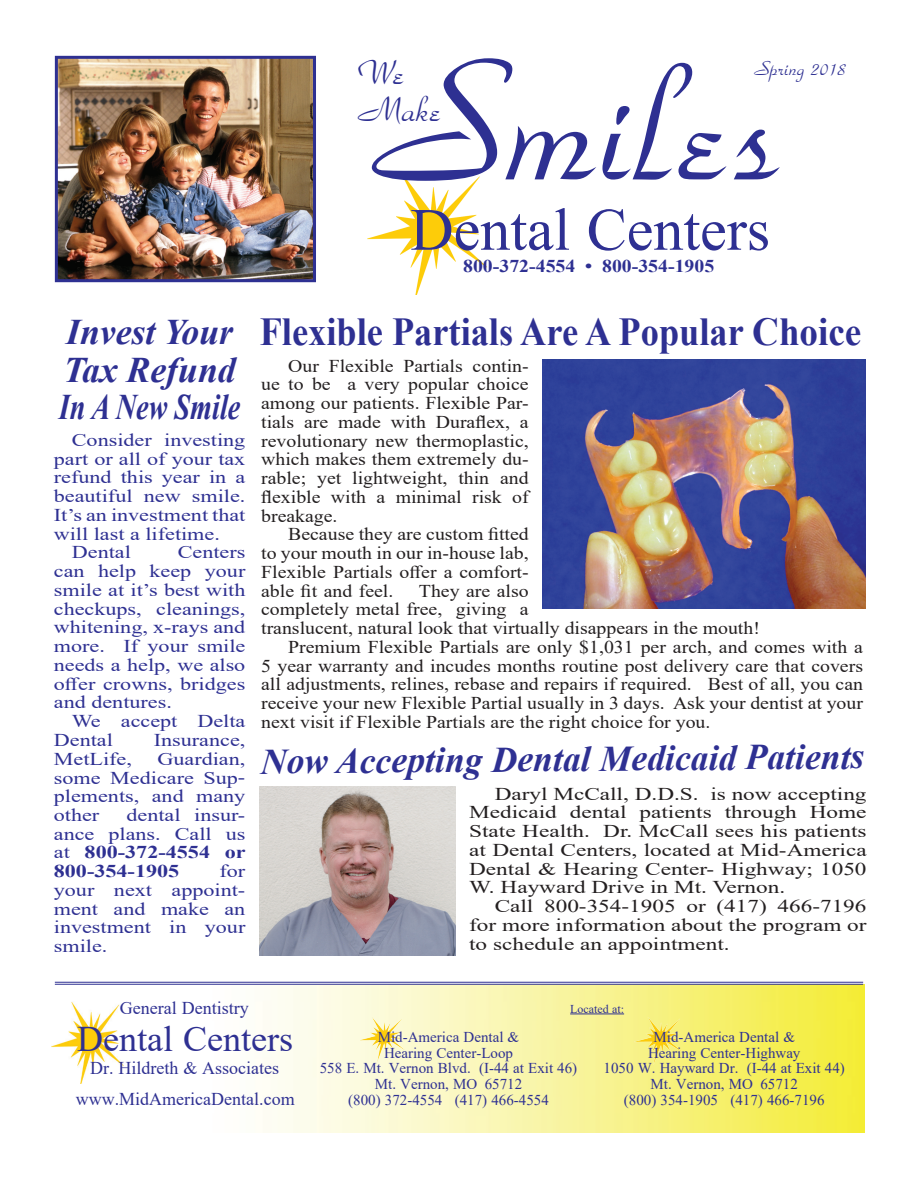
<style>
.page{position:relative;width:918px;height:1188px;background:#fff}
.page>*{position:absolute;margin:0;border:0;box-sizing:border-box;transform-origin:0 0}
.t1{font:165px "Park Ave D";color:#2e3092}
.t2{font:60px "Times New Roman";color:#2e3092}
.t3{font:700 39.6px "Times New Roman";color:#2e3092;scale:.92 1}
.t4{font:italic 700 36px/37.5px "Times New Roman";color:#2e3092}
.t5{font:36px "Times New Roman";color:#2e3092}
.t6{font:36px/37.5px "Park Ave D";color:#2e3092}
.t7{font:21px "Park Ave D";color:#2e3092}
.t8{font:18px/18.8px "Times New Roman";color:#231f20;text-align:justify;scale:1.1 1}
.t9{font:18px/18.8px "Times New Roman";color:#2e3092;text-align:justify;scale:1.23 1}
.t10{font:18px/18.8px "Times New Roman";color:#231f20;text-align:justify;scale:1.29 1}
.t11{font:18px "Times New Roman";color:#2e3092}
.t12{font:700 18px "Times New Roman";color:#2e3092;scale:1.1 1}
.t13{font:15px/15.8px "Times New Roman";color:#2e3092;text-align:center}
.t14{font:12px "Times New Roman";color:#2e3092}
.s1{font-size:180px}
.s2{font-weight:700}
</style>
<div class="page">
<img style="left:54px;top:984px;width:810px;height:149px">
<img style="left:51px;top:1001px;width:72px;height:82px">
<img style="left:634px;top:1017px;width:48px;height:48px">
<img style="left:360px;top:1018px;width:45px;height:44px">
<img style="left:368px;top:172px;width:119px;height:123px">
<hr style="left:55px;top:982px;width:808px;height:1px;background:#2e3092">
<hr style="left:55px;top:984px;width:808px;height:1px;background:#2e3092">
<hr style="left:570px;top:1014px;width:54px;height:1px;background:#2e3092">
<img style="left:59px;top:60px;width:253px;height:218px">
<div style="left:55px;top:56px;width:261px;height:226px;border:3px solid #2e3092"></div>
<img style="left:542px;top:359px;width:324px;height:250px">
<img style="left:259px;top:787px;width:197px;height:169px">
<h1 class="t1" style="left:371px;top:28px;width:411px"><span class="s1">S</span>miles</h1>
<h3 class="t6" style="left:358px;top:55px;width:84px">We<br>Make</h3>
<p class="t7" style="left:754px;top:56px;width:94px">Spring 2018</p>
<h2 class="t2" style="left:410px;top:187px;width:361px">Dental Centers</h2>
<p class="t12" style="left:463px;top:253px;width:230px">800-372-4554 • 800-354-1905</p>
<h3 class="t4" style="left:59px;top:312px;width:183px">Invest Your<br>Tax Refund<br>In A New Smile</h3>
<h3 class="t3" style="left:260px;top:303px;width:656px">Flexible Partials Are A Popular Choice</h3>
<p class="t8" style="left:261px;top:356px;width:245px;text-indent:27px">Our Flexible Partials contin&shy;ue to be a very popular choice among our patients. Flexible Par&shy;tials are made with Duraflex, a revolutionary new thermoplastic, which makes them extremely du&shy;rable; yet lightweight, thin and flexible with a minimal risk of breakage.</p>
<p class="t8" style="left:261px;top:524px;width:245px;text-indent:27px">Because they are custom fitted to your mouth in our in-house lab, Flexible Partials offer a comfort&shy;able fit and feel.</p>
<p class="t9" style="left:72px;top:430px;width:143px">Consider investing</p>
<p class="t9" style="left:54px;top:449px;width:157px">part or all of your tax</p>
<p class="t9" style="left:54px;top:467px;width:157px">refund this year in a</p>
<p class="t9" style="left:54px;top:486px;width:157px">beautiful new smile.</p>
<p class="t9" style="left:54px;top:505px;width:157px">It’s an investment that</p>
<p class="t9" style="left:54px;top:524px;width:136px">will last a lifetime.</p>
<p class="t9" style="left:72px;top:542px;width:49px">Dental</p>
<p class="t9" style="left:54px;top:542px;width:157px;text-indent:124px">Centers can help keep your smile at it’s best with checkups, cleanings, whitening, x-rays and more. If your smile needs a help, we also offer crowns, bridges and dentures.</p>
<p class="t9" style="left:54px;top:711px;width:157px;text-indent:18px">We accept Delta<br>Dental</p>
<p class="t8" style="left:419px;top:581px;width:101px">They are also</p>
<p class="t8" style="left:261px;top:599px;width:245px">completely metal free, giving a</p>
<p class="t8" style="left:261px;top:618px;width:455px">translucent, natural look that virtually disappears in the mouth!</p>
<p class="t8" style="left:288px;top:637px;width:524px">Premium Flexible Partials are only $1,031 per arch, and comes with a</p>
<p class="t8" style="left:261px;top:656px;width:549px">5 year warranty and incudes months routine post delivery care that covers</p>
<p class="t8" style="left:261px;top:675px;width:549px">all adjustments, relines, rebase and repairs if required. Best of all, you can</p>
<p class="t8" style="left:261px;top:693px;width:549px">receive your new Flexible Partial usually in 3 days. Ask your dentist at your</p>
<p class="t8" style="left:261px;top:712px;width:410px">next visit if Flexible Partials are the right choice for you.</p>
<p class="t9" style="left:154px;top:730px;width:76px">Insurance,</p>
<h3 class="t4" style="left:260px;top:745px;width:605px;rotate:-1deg">Now Accepting Dental Medicaid Patients</h3>
<p class="t9" style="left:54px;top:749px;width:157px;text-indent:104px">Guardian, some Medicare Sup&shy;plements, and many other</p>
<p class="t9" style="left:54px;top:749px;width:65px">MetLife,</p>
<p class="t10" style="left:469px;top:784px;width:310px;text-indent:25px">Daryl McCall, D.D.S. is now accepting Medicaid dental patients through Home State Health. Dr. McCall sees his patients at Dental Centers, located at Mid-America Dental &amp; Hearing Center- Highway; 1050<br>W. Hayward Drive in Mt. Vernon.</p>
<p class="t10" style="left:469px;top:896px;width:310px;text-indent:25px">Call 800-354-1905 or (417) 466-7196 for more information about the program or to schedule an appointment.</p>
<p class="t9" style="left:54px;top:805px;width:158px;text-indent:73px">dental insur&shy;ance plans. Call us at <span class="s2">800-372-4554 or 800-354-1905</span></p>
<p class="t9" style="left:54px;top:861px;width:157px;text-indent:166px">for your next appoint&shy;ment and make an investment in your smile.</p>
<p class="t11" style="left:120px;top:996px;width:130px">General Dentistry</p>
<p class="t14" style="left:570px;top:1000px;width:55px">Located at:</p>
<h3 class="t5" style="left:77px;top:1014px;width:217px">Dental Centers</h3>
<p class="t11" style="left:90px;top:1056px;width:190px">Dr. Hildreth &amp; Associates</p>
<p class="t13" style="left:320px;top:1029px;width:259px">Mid-America Dental &amp;<br>Hearing Center-Loop<br>558 E. Mt. Vernon Blvd. (I-44 at Exit 46)<br>Mt. Vernon, MO 65712</p>
<p class="t11" style="left:76px;top:1086px;width:220px">www.MidAmericaDental.com</p>
<p class="t13" style="left:348px;top:1092px;width:202px">(800) 372-4554 (417) 466-4554</p>
<p class="t13" style="left:604px;top:1029px;width:243px">Mid-America Dental &amp;<br>Hearing Center-Highway<br>1050 W. Hayward Dr. (I-44 at Exit 44)<br>Mt. Vernon, MO 65712<br>(800) 354-1905 (417) 466-7196</p>
</div>
